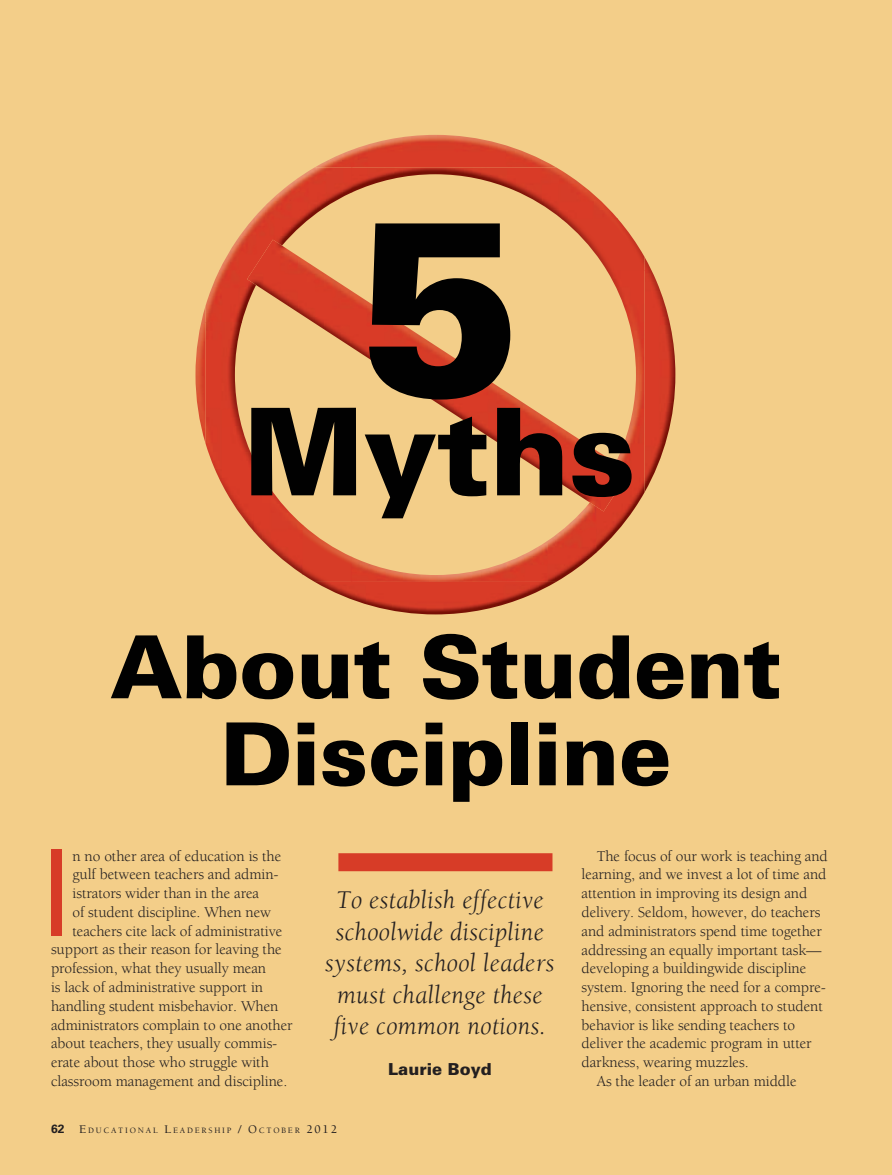
<style>
.page{position:relative;width:892px;height:1175px;background:#fff}
.page>*{position:absolute;margin:0;border:0;box-sizing:border-box;transform-origin:0 0}
.t1{font:900 121.2px "Univers LT Std";letter-spacing:-.01em;color:#010101}
.t2{font:condensed 119.25px "Univers LT Std";color:#d73c27}
.t3{font:900 87px/87px "Univers LT Std";letter-spacing:-.01em;color:#010101;text-align:center}
.t4{font:italic 26.25px/31.5px "Berkeley Std";letter-spacing:.01em;color:#231f20;text-align:center}
.t5{font:900 16.5px "Univers LT Std";color:#231f20}
.t6{font:15.3px "Berkeley Std";letter-spacing:-.005em;color:#231f20}
.t7{font:500 8.4px "Berkeley Std";letter-spacing:.215em;color:#231f20}
.s1{font-family:"Univers LT Std";font-weight:700;font-size:12px}
.s2{font-size:12px}
</style>
<div class="page">
<div style="left:0;top:0;width:891px;height:1175px;background:#f3ce89"></div>
<img style="left:195px;top:135px;width:360px;height:306px">
<img style="left:315px;top:257px;width:360px;height:357px">
<img style="left:219px;top:167px;width:133px;height:103px">
<img style="left:351px;top:167px;width:266px;height:52px">
<img style="left:561px;top:218px;width:83px;height:52px">
<img style="left:205px;top:270px;width:42px;height:52px">
<img style="left:596px;top:270px;width:48px;height:283px">
<img style="left:205px;top:322px;width:49px;height:210px">
<img style="left:254px;top:511px;width:48px;height:63px">
<img style="left:302px;top:524px;width:50px;height:58px">
<img style="left:546px;top:511px;width:50px;height:71px">
<img style="left:351px;top:541px;width:196px;height:41px">
<img style="left:247px;top:240px;width:382px;height:271px">
<div style="left:338px;top:853px;width:214px;height:18px;background:#d73c27"></div>
<h1 class="t1" style="left:243px;top:376px;width:394px"><sup>5</sup>Myths</h1>
<h3 class="t3" style="left:110px;top:622px;width:673px">About Student<br>Discipline</h3>
<h2 class="t2" style="left:40px;top:817px;width:35px">I</h2>
<p class="t6" style="left:72px;top:847px;width:210px">n no other area of education is the</p>
<p class="t6" style="left:72px;top:866px;width:208px">gulf between teachers and admin-</p>
<p class="t6" style="left:72px;top:885px;width:188px">istrators wider than in the area</p>
<p class="t6" style="left:72px;top:904px;width:200px">of student discipline. When new</p>
<p class="t6" style="left:72px;top:922px;width:211px">teachers cite lack of administrative</p>
<p class="t6" style="left:51px;top:941px;width:232px">support as their reason for leaving the</p>
<p class="t6" style="left:51px;top:960px;width:216px">profession, what they usually mean</p>
<p class="t6" style="left:51px;top:979px;width:213px">is lack of administrative support in</p>
<p class="t6" style="left:51px;top:997px;width:229px">handling student misbehavior. When</p>
<p class="t6" style="left:51px;top:1016px;width:243px">administrators complain to one another</p>
<p class="t6" style="left:51px;top:1035px;width:228px">about teachers, they usually commis-</p>
<p class="t6" style="left:51px;top:1054px;width:219px">erate about those who struggle with</p>
<p class="t6" style="left:51px;top:1072px;width:238px">classroom management and discipline.</p>
<h3 class="t4" style="left:325px;top:884px;width:231px">To establish effective schoolwide discipline systems, school leaders must challenge these five common notions.</h3>
<p class="t5" style="left:388px;top:1058px;width:105px">Laurie Boyd</p>
<p class="t7" style="left:51px;top:1125px;width:287px"><span class="s1">62</span> <span class="s2">E</span>DUCATIONAL <span class="s2">L</span>EADERSHIP <span class="s2">/ O</span>CTOBER <span class="s2">2012</span></p>
<p class="t6" style="left:596px;top:847px;width:232px">The focus of our work is teaching and</p>
<p class="t6" style="left:581px;top:866px;width:246px">learning, and we invest a lot of time and</p>
<p class="t6" style="left:581px;top:885px;width:227px">attention in improving its design and</p>
<p class="t6" style="left:581px;top:904px;width:240px">delivery. Seldom, however, do teachers</p>
<p class="t6" style="left:581px;top:922px;width:241px">and administrators spend time together</p>
<p class="t6" style="left:581px;top:941px;width:241px">addressing an equally important task—</p>
<p class="t6" style="left:581px;top:960px;width:226px">developing a buildingwide discipline</p>
<p class="t6" style="left:581px;top:979px;width:246px">system. Ignoring the need for a compre-</p>
<p class="t6" style="left:581px;top:997px;width:243px">hensive, consistent approach to student</p>
<p class="t6" style="left:581px;top:1016px;width:215px">behavior is like sending teachers to</p>
<p class="t6" style="left:581px;top:1035px;width:231px">deliver the academic program in utter</p>
<p class="t6" style="left:581px;top:1054px;width:168px">darkness, wearing muzzles.</p>
<p class="t6" style="left:596px;top:1072px;width:201px">As the leader of an urban middle</p>
</div>
